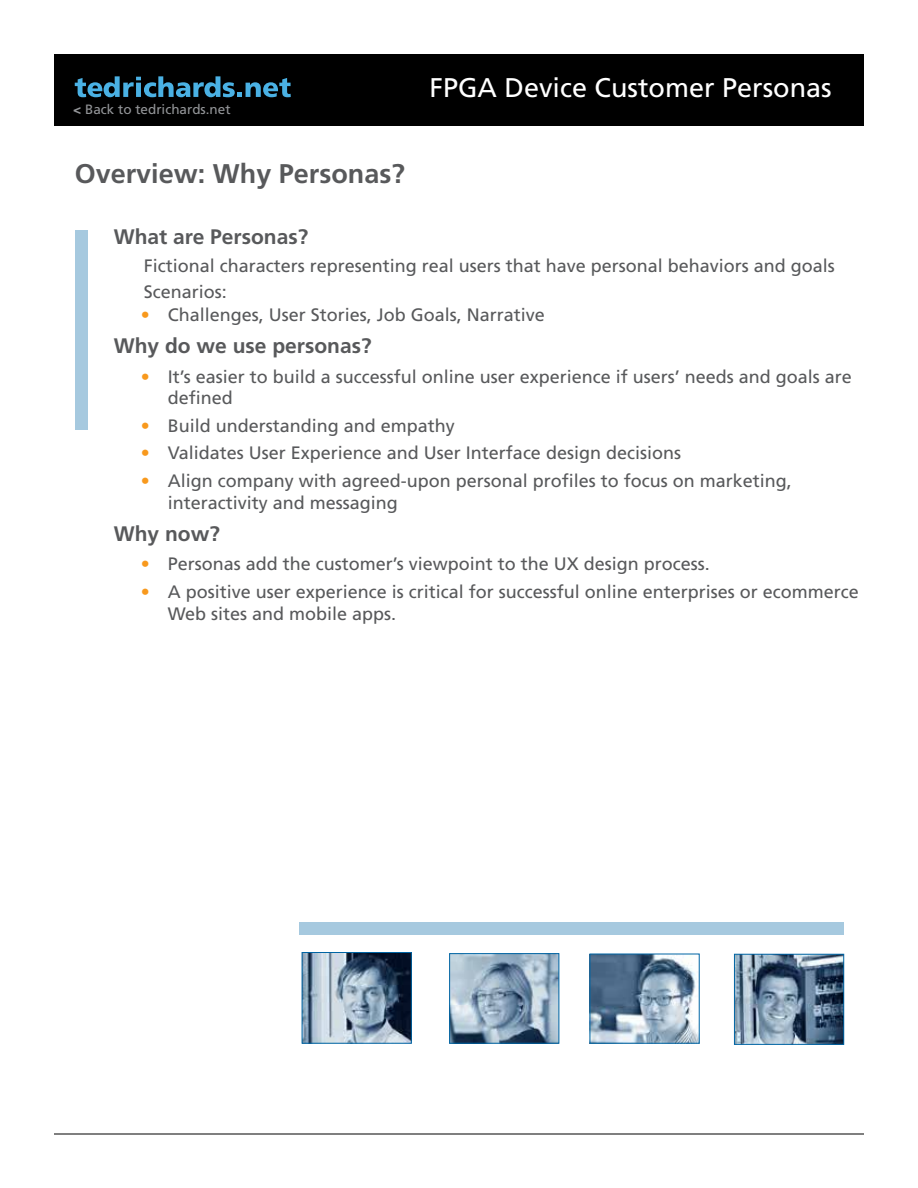
<style>
.page{position:relative;width:918px;height:1188px;background:#fff}
.page>*{position:absolute;margin:0;border:0;box-sizing:border-box;transform-origin:0 0}
.t1{font:27px "Frutiger";color:#fff}
.t2{font:700 27px "Frutiger";color:#58595b}
.t3{font:700 21px "Frutiger";color:#58595b}
.t4{font:18px/21.6px "Frutiger";color:#58595b}
.t5{font:13.5px "Frutiger";color:#939598}
.s1{font-weight:900}
.s2{color:#f8991d}
</style>
<div class="page">
<hr style="left:54px;top:1134px;width:810px;height:1px;background:#000">
<div style="left:54px;top:54px;width:810px;height:71px;background:#000"></div>
<svg style="left:75px;top:76px;width:216px;height:21px"></svg>
<div style="left:75px;top:230px;width:13px;height:199px;background:#a6c9df"></div>
<div style="left:300px;top:922px;width:544px;height:13px;background:#a6c9df"></div>
<img style="left:736px;top:956px;width:106px;height:87px">
<div style="left:734px;top:954px;width:110px;height:91px;border:1px solid #0065a4"></div>
<img style="left:451px;top:955px;width:106px;height:87px">
<div style="left:449px;top:953px;width:110px;height:91px;border:1px solid #0065a4"></div>
<img style="left:304px;top:954px;width:106px;height:88px">
<div style="left:302px;top:952px;width:110px;height:92px;border:1px solid #0065a4"></div>
<img style="left:592px;top:956px;width:106px;height:86px">
<div style="left:590px;top:954px;width:110px;height:90px;border:1px solid #0065a4"></div>
<p class="t5" style="left:73px;top:101px;width:159px"><span class="s1">&lt;</span> Back to tedrichards.net</p>
<h1 class="t2" style="left:75px;top:157px;width:332px">Overview: Why Personas?</h1>
<h1 class="t1" style="left:430px;top:71px;width:404px">FPGA Device Customer Personas</h1>
<p class="t3" style="left:114px;top:224px;width:196px">What are Personas?</p>
<p class="t4" style="left:144px;top:252px;width:693px;line-height:26.1px">Fictional characters representing real users that have personal behaviors and goals<br>Scenarios:</p>
<p class="t4" style="left:141px;top:304px;width:406px"><span class="s2">•</span> Challenges, User Stories, Job Goals, Narrative</p>
<p class="t3" style="left:114px;top:334px;width:259px">Why do we use personas?</p>
<p class="t4" style="left:168px;top:366px;width:686px;text-indent:-27px"><span class="s2">•</span> It’s easier to build a successful online user experience if users’ needs and goals are defined</p>
<p class="t4" style="left:141px;top:415px;width:316px"><span class="s2">•</span> Build understanding and empathy</p>
<p class="t4" style="left:141px;top:442px;width:542px"><span class="s2">•</span> Validates User Experience and User Interface design decisions</p>
<p class="t4" style="left:168px;top:470px;width:626px;text-indent:-27px"><span class="s2">•</span> Align company with agreed-upon personal profiles to focus on marketing, interactivity and messaging</p>
<p class="t3" style="left:114px;top:522px;width:108px">Why now?</p>
<p class="t4" style="left:141px;top:553px;width:571px"><span class="s2">•</span> Personas add the customer’s viewpoint to the UX design process.</p>
<p class="t4" style="left:168px;top:581px;width:693px;text-indent:-27px"><span class="s2">•</span> A positive user experience is critical for successful online enterprises or ecommerce<br>Web sites and mobile apps.</p>
</div>
